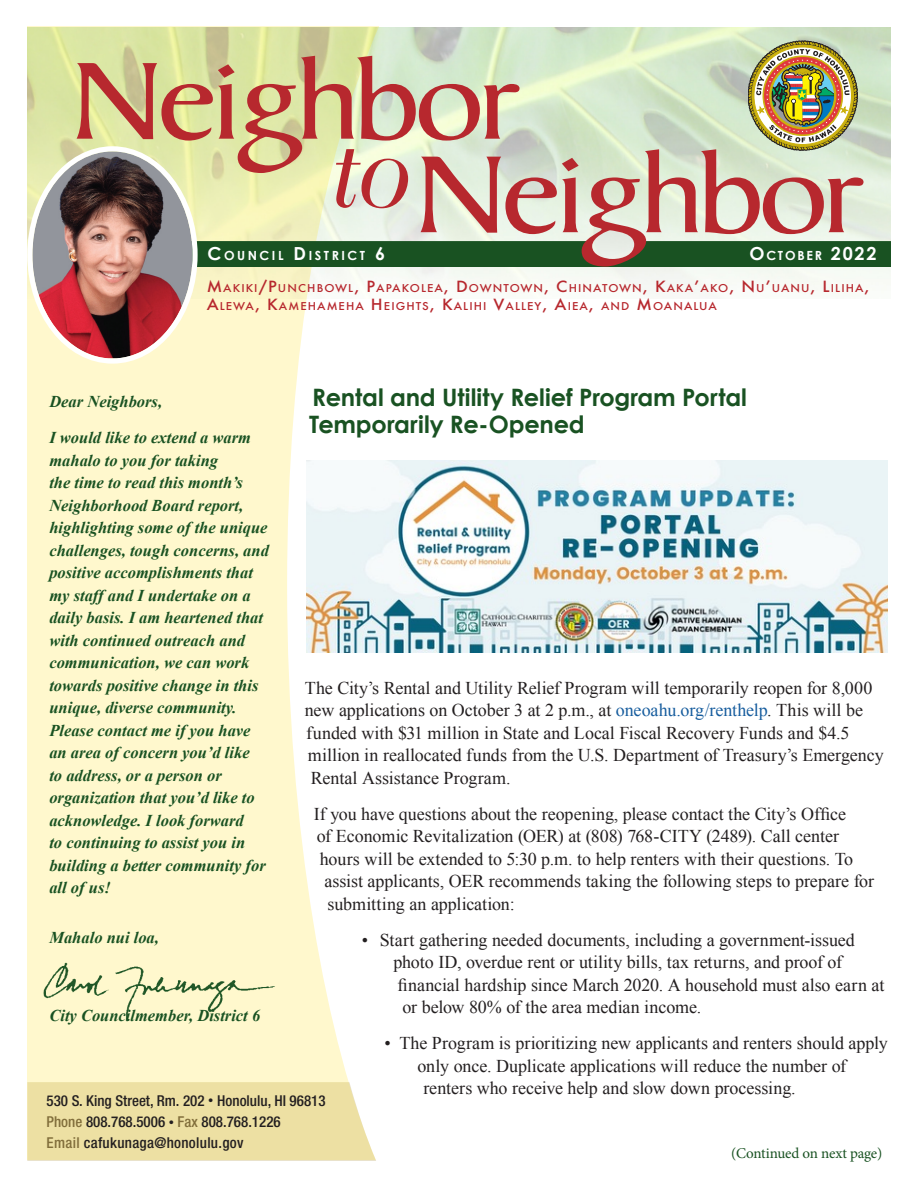
<style>
.page{position:relative;width:918px;height:1188px;background:#fff}
.page>*{position:absolute;margin:0;border:0;box-sizing:border-box;transform-origin:0 0}
.t1{font:118.5px "Baker Signet";letter-spacing:-.05em;color:#b7282e;scale:1.2 1}
.t2{font:102px "Bellevue";color:#b7282e}
.t3{font:700 24px/27px "Century Gothic";letter-spacing:-.005em;color:#195222}
.t4{font:18px "Times New Roman";color:#231f20}
.t5{font:italic 700 16.5px/22.5px "Times New Roman";color:#195222}
.t6{font:500 condensed 15px/21.3px "Helvetica Neue";color:#231f20}
.t7{font:15px "Minion Pro";letter-spacing:-.01em;color:#195222}
.t8{font:700 12.6px "Century Gothic";letter-spacing:.2em;color:#fff}
.t9{font:500 10.5px/18px "Futura";letter-spacing:.095em;color:#b7282e;scale:1.08 1}
.s1{font-size:18px}
.s2{font-size:15px}
.s3{color:#175d9e}
.s4{font-size:10.5px}
.s5{color:#816e3b}
</style>
<div class="page">
<img style="left:379px;top:27px;width:512px;height:267px">
<svg style="left:27px;top:26px;width:352px;height:1134px;fill:#fff8cd"></svg>
<img style="left:748px;top:41px;width:110px;height:109px">
<svg style="left:197px;top:241px;width:694px;height:26px;background:#235a2c"></svg>
<img style="left:32px;top:151px;width:160px;height:207px">
<div style="left:27px;top:146px;width:171px;height:218px;border:5px solid #fff;border-radius:50%"></div>
<img style="left:42px;top:960px;width:235px;height:64px">
<img style="left:307px;top:460px;width:580px;height:193px">
<h1 class="t1" style="left:71px;top:37px;width:377px">Neighbor</h1>
<h2 class="t2" style="left:320px;top:116px;width:82px">to</h2>
<h1 class="t1" style="left:415px;top:131px;width:377px">Neighbor</h1>
<p class="t8" style="left:208px;top:246px;width:179px"><span class="s1">C</span>OUNCIL <span class="s1">D</span>ISTRICT <span class="s1">6</span></p>
<p class="t8" style="left:749px;top:246px;width:129px"><span class="s1">O</span>CTOBER <span class="s1">2022</span></p>
<p class="t9" style="left:207px;top:279px;width:615px"><span class="s2">M</span>AKIKI<span class="s2">/P</span>UNCHBOWL<span class="s2">, P</span>APAKOLEA<span class="s2">, D</span>OWNTOWN<span class="s2">, C</span>HINATOWN<span class="s2">, K</span>AKA<span class="s2">’</span>AKO<span class="s2">, N</span> U<span class="s2">’</span>UANU<span class="s2">, L</span>ILIHA<span class="s2">,<br>A</span>LEWA<span class="s2">, K</span>AMEHAMEHA <span class="s2">H</span> EIGHTS<span class="s2">, K</span>ALIHI <span class="s2">V</span>ALLEY<span class="s2">, A</span>IEA<span class="s2">,</span> AND <span class="s2">M</span> OANALUA</p>
<h3 class="t3" style="left:309px;top:383px;width:439px">Rental and Utility Relief Program Portal<br>Temporarily Re-Opened</h3>
<p class="t5" style="left:49px;top:383px;width:203px;line-height:36px">Dear Neighbors,<br>I would like to extend a warm</p>
<p class="t5" style="left:49px;top:448px;width:221px">mahalo to you for taking<br>the time to read this month’s<br>Neighborhood Board report, highlighting some of the unique challenges, tough concerns, and positive accomplishments that my staff and I undertake on a daily basis. I am heartened that with continued outreach and communication, we can work towards positive change in this unique, diverse community.<br>Please contact me if you have an area of concern you’d like<br>to address, or a person or organization that you’d like to acknowledge. I look forward<br>to continuing to assist you in building a better community for all of us!</p>
<p class="t5" style="left:49px;top:925px;width:111px">Mahalo nui loa,</p>
<p class="t4" style="left:305px;top:676px;width:569px">The City’s Rental and Utility Relief Program will temporarily reopen for 8,000</p>
<p class="t4" style="left:305px;top:698px;width:560px">new applications on October 3 at 2 p.m., at <span class="s3">oneoahu.org/renthelp</span>. This will be</p>
<p class="t4" style="left:306px;top:721px;width:545px">funded with $31 million in State and Local Fiscal Recovery Funds and $4.5</p>
<p class="t4" style="left:308px;top:743px;width:577px">million in reallocated funds from the U.S. Department of Treasury’s Emergency</p>
<p class="t4" style="left:311px;top:766px;width:201px">Rental Assistance Program.</p>
<p class="t4" style="left:314px;top:802px;width:534px">If you have questions about the reopening, please contact the City’s Office</p>
<p class="t4" style="left:317px;top:824px;width:524px">of Economic Revitalization (OER) at (808) 768-CITY (2489). Call center</p>
<p class="t4" style="left:320px;top:847px;width:535px">hours will be extended to 5:30 p.m. to help renters with their questions. To</p>
<p class="t4" style="left:324px;top:869px;width:551px">assist applicants, OER recommends taking the following steps to prepare for</p>
<p class="t4" style="left:327px;top:892px;width:189px">submitting an application:</p>
<p class="t4" style="left:362px;top:928px;width:495px">• Start gathering needed documents, including a government-issued</p>
<p class="t4" style="left:393px;top:950px;width:450px">photo ID, overdue rent or utility bills, tax returns, and proof of</p>
<p class="t4" style="left:398px;top:973px;width:488px">financial hardship since March 2020. A household must also earn at</p>
<p class="t4" style="left:402px;top:995px;width:300px">or below 80% of the area median income.</p>
<p class="t4" style="left:384px;top:1031px;width:505px">• The Program is prioritizing new applicants and renters should apply</p>
<p class="t4" style="left:417px;top:1054px;width:430px">only once. Duplicate applications will reduce the number of</p>
<p class="t4" style="left:423px;top:1076px;width:374px">renters who receive help and slow down processing.</p>
<p class="t5" style="left:49px;top:1004px;width:212px">City Councilmember, District 6</p>
<p class="t6" style="left:47px;top:1090px;width:281px">530 S. King Street, Rm. 202 <span class="s4">•</span> Honolulu, HI 96813<br><span class="s5">Phone</span> 808.768.5006 <span class="s4">•</span> <span class="s5">Fax</span> 808.768.1226<br><span class="s5">Email</span> cafukunaga@honolulu.gov</p>
<p class="t7" style="left:731px;top:1143px;width:153px">(Continued on next page)</p>
</div>
